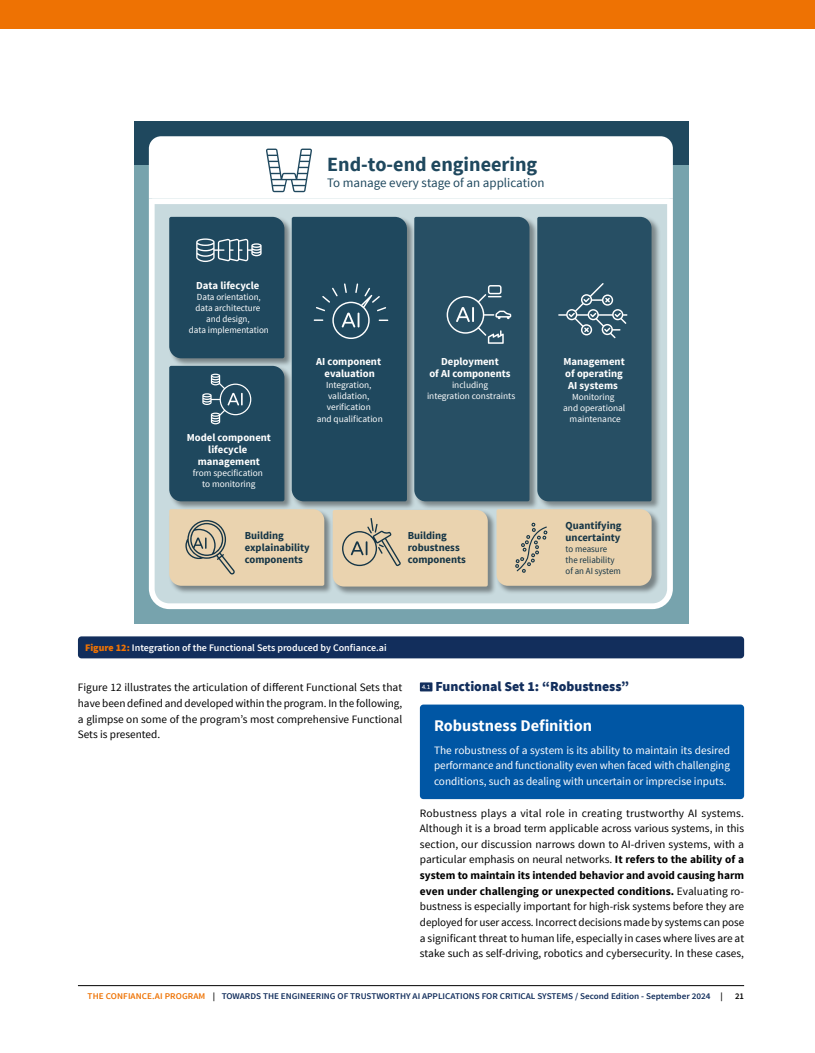
<style>
.page{position:relative;width:815px;height:1053px;background:#fff}
.page>*{position:absolute;margin:0;border:0;box-sizing:border-box;transform-origin:0 0}
.t1{font:700 20.12px "Source Sans Pro";color:#1f485e}
.AI24_Titres_Cartouches{font:700 16.25px "Source Sans Pro";color:#fff}
.AI24_Inter_1_1{font:900 13.75px "Source Sans Pro";color:#122e5c}
.t2{font:13px "Source Sans Pro";color:#1f485e}
.AI24_Txt_courant{font:11.25px/15.6px "Source Sans Pro";color:#000;text-align:justify}
.AI24_Txt_courant-2{font:11.25px/15.6px "Source Sans Pro";color:#fff;text-align:justify}
.t3{font:700 10.62px/12px "Source Sans Pro";color:#fff;text-align:center}
.t4{font:700 10.62px/12px "Source Sans Pro";color:#153546}
.t5{font:600 10px "Source Sans Pro";color:#fff}
.t6{font:9.25px/11.1px "Source Sans Pro";color:#fff;text-align:center}
.t7{font:9.25px/11.1px "Source Sans Pro";color:#153546;scale:.95 1}
.t8{font:600 8.75px "Source Sans Pro";color:#122e5c;scale:1.05 1}
.t9{font:600 8.75px "Source Sans Pro";color:#000}
.t10{font:600 6px "Nunito";color:#fff}
.s1{font-weight:900;color:#ee7203}
.s2{font-weight:700}
.s3{color:#ee7203}
.s4{color:#000}
</style>
<div class="page">
<hr style="left:78px;top:985px;width:666px;height:1px;background:#000">
<div style="left:420px;top:682px;width:12px;height:9px;background:#122e5c"></div>
<div style="left:420px;top:704px;width:324px;height:95px;background:#0056a4;border-radius:4px"></div>
<div style="left:134px;top:122px;width:555px;height:502px;background:#77a3ad"></div>
<div style="left:134px;top:122px;width:555px;height:43px;background:#1f485e"></div>
<svg style="left:149px;top:198px;width:524px;height:411px;background:#bfcccf"></svg>
<svg style="left:333px;top:510px;width:155px;height:76px;background:#e1cdab"></svg>
<div style="left:497px;top:509px;width:155px;height:76px;background:#ead3af"></div>
<div style="left:149px;top:136px;width:524px;height:62px;background:#fff"></div>
<div style="left:292px;top:217px;width:115px;height:284px;background:#1f485e"></div>
<div style="left:169px;top:217px;width:115px;height:141px;background:#1f485e"></div>
<div style="left:414px;top:217px;width:115px;height:284px;background:#274f64"></div>
<div style="left:537px;top:217px;width:115px;height:284px;background:#274f64"></div>
<svg style="left:169px;top:509px;width:155px;height:76px;background:#e0cbaa"></svg>
<div style="left:169px;top:366px;width:115px;height:135px;background:#1f485e"></div>
<div style="left:78px;top:636px;width:666px;height:22px;background:#122e5c;border-radius:4px"></div>
<div style="left:0;top:0;width:815px;height:28px;background:#ee7203"></div>
<p class="t3" style="left:196px;top:279px;width:65px">Data lifecycle</p>
<p class="t6" style="left:189px;top:291px;width:81px">Data orientation, data architecture and design,<br>data implementation</p>
<p class="t3" style="left:187px;top:432px;width:86px">Model component lifecycle management</p>
<p class="t6" style="left:193px;top:468px;width:72px">from specification to monitoring</p>
<p class="t1" style="left:327px;top:151px;width:212px">End-to-end engineering</p>
<p class="t2" style="left:327px;top:174px;width:219px">To manage every stage of an application</p>
<p class="t3" style="left:316px;top:356px;width:66px">AI component evaluation</p>
<p class="t6" style="left:317px;top:379px;width:68px">Integration, validation, verification<br>and qualification</p>
<p class="t3" style="left:429px;top:356px;width:83px">Deployment<br>of AI components</p>
<p class="t6" style="left:427px;top:379px;width:90px">including<br>integration constraints</p>
<p class="t3" style="left:563px;top:356px;width:63px;text-align:left">Management of operating<br>AI systems</p>
<p class="t6" style="left:563px;top:391px;width:64px">Monitoring<br>and operational maintenance</p>
<p class="t4" style="left:245px;top:529px;width:66px">Building explainability components</p>
<p class="t4" style="left:566px;top:519px;width:57px">Quantifying uncertainty</p>
<p class="t4" style="left:408px;top:529px;width:60px">Building robustness components</p>
<p class="t7" style="left:566px;top:543px;width:60px">to measure the reliability of an AI system</p>
<p class="t5" style="left:85px;top:641px;width:303px"><span class="s1">Figure 12:</span> Integration of the Functional Sets produced by Confiance.ai</p>
<p class="AI24_Txt_courant" style="left:78px;top:680px;width:326px">Figure 12 illustrates the articulation of different Functional Sets that have been defined and developed within the program. In the following, a glimpse on some of the program’s most comprehensive Functional Sets is presented.</p>
<p class="t10" style="left:422px;top:682px;width:10px">4.1</p>
<p class="AI24_Inter_1_1" style="left:435px;top:678px;width:195px">Functional Set 1: “Robustness”</p>
<p class="AI24_Titres_Cartouches" style="left:434px;top:715px;width:160px">Robustness Definition</p>
<p class="AI24_Txt_courant-2" style="left:434px;top:742px;width:297px">The robustness of a system is its ability to maintain its desired performance and functionality even when faced with challenging conditions, such as dealing with uncertain or imprecise inputs.</p>
<p class="AI24_Txt_courant" style="left:420px;top:805px;width:326px">Robustness plays a vital role in creating trustworthy AI systems.<br>Although it is a broad term applicable across various systems, in this section, our discussion narrows down to AI-driven systems, with a particular emphasis on neural networks. <span class="s2">It refers to the ability of a system to maintain its intended behavior and avoid causing harm even under challenging or unexpected conditions.</span> Evaluating ro&shy;bustness is especially important for high-risk systems before they are deployed for user access. Incorrect decisions made by systems can pose a significant threat to human life, especially in cases where lives are at stake such as self-driving, robotics and cybersecurity. In these cases,</p>
<p class="t8" style="left:88px;top:990px;width:606px"><span class="s3">THE CONFIANCE.AI PROGRAM</span> <span class="s4">|</span> TOWARDS THE ENGINEERING OF TRUSTWORTHY AI APPLICATIONS FOR CRITICAL SYSTEMS / Second Edition - September 2024 <span class="s4">|</span></p>
<p class="t9" style="left:735px;top:990px;width:10px">21</p>
</div>
